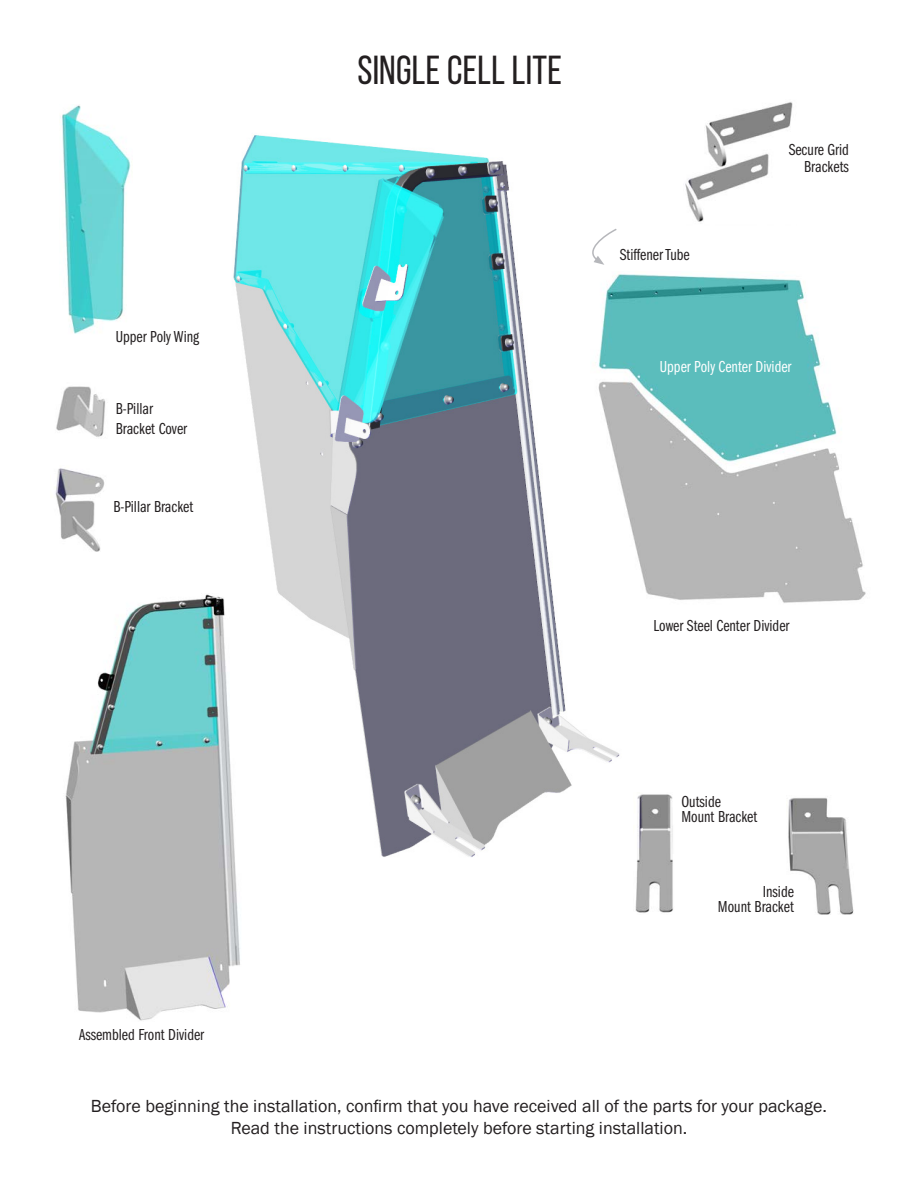
<style>
.page{position:relative;width:918px;height:1188px;background:#fff}
.page>*{position:absolute;margin:0;border:0;box-sizing:border-box;transform-origin:0 0}
.t1{font:40.5px "Bebas Neue";letter-spacing:.005em;color:#231f20}
.t2{font:18px "Franklin Gothic";color:#231f20}
.t3{font:16.5px/15.5px "Franklin Gothic LT Pro Bk Cm";color:#231f20;text-align:right}
.t4{font:16.5px "Franklin Gothic LT Pro Bk Cm";color:#fff}
</style>
<div class="page">
<img style="left:233px;top:135px;width:387px;height:722px">
<img style="left:685px;top:102px;width:108px;height:120px">
<img style="left:65px;top:593px;width:178px;height:428px">
<img style="left:788px;top:798px;width:66px;height:117px">
<img style="left:61px;top:105px;width:70px;height:229px">
<img style="left:55px;top:468px;width:50px;height:84px">
<img style="left:56px;top:386px;width:49px;height:51px">
<img style="left:635px;top:794px;width:38px;height:119px">
<img style="left:591px;top:271px;width:275px;height:334px">
<svg style="left:583px;top:227px;width:35px;height:38px"></svg>
<p class="t3" style="left:116px;top:329px;width:85px">Upper Poly Wing</p>
<p class="t3" style="left:116px;top:399px;width:73px;line-height:19.8px;text-align:left">B-Pillar<br>Bracket Cover</p>
<p class="t3" style="left:113px;top:499px;width:81px">B-Pillar Bracket</p>
<p class="t3" style="left:79px;top:1027px;width:127px">Assembled Front Divider</p>
<p class="t1" style="left:357px;top:48px;width:206px">SINGLE CELL LITE</p>
<p class="t3" style="left:620px;top:248px;width:72px">Stiffener Tube</p>
<p class="t3" style="left:789px;top:142px;width:62px;line-height:16.5px">Secure Grid<br>Brackets</p>
<p class="t4" style="left:660px;top:358px;width:133px">Upper Poly Center Divider</p>
<p class="t3" style="left:654px;top:618px;width:137px">Lower Steel Center Divider</p>
<p class="t3" style="left:681px;top:794px;width:78px;text-align:left">Outside<br>Mount Bracket</p>
<p class="t3" style="left:718px;top:884px;width:78px">Inside<br>Mount Bracket</p>
<p class="t2" style="left:91px;top:1095px;width:738px">Before beginning the installation, confirm that you have received all of the parts for your package.</p>
<p class="t2" style="left:231px;top:1117px;width:458px">Read the instructions completely before starting installation.</p>
</div>
